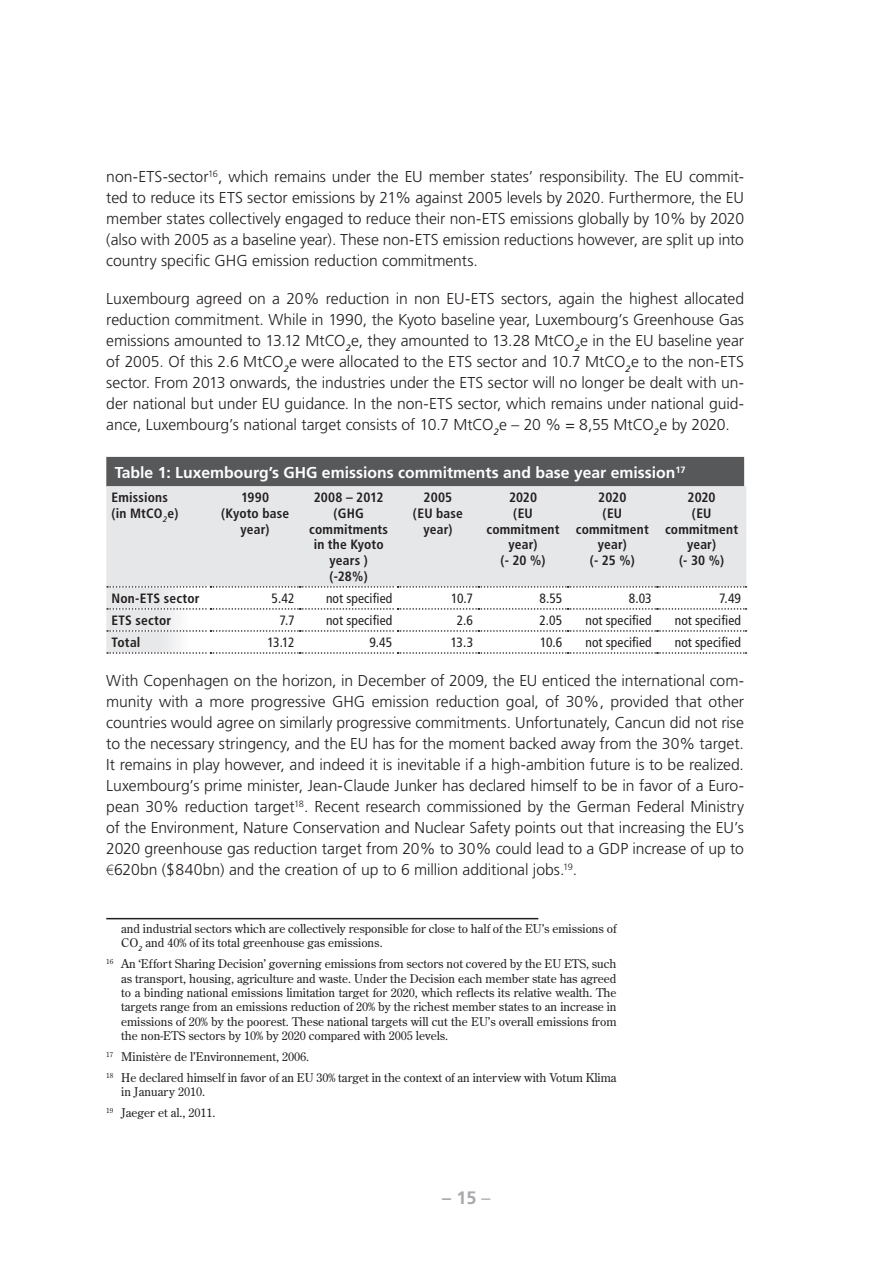
<style>
.page{position:relative;width:893px;height:1263px;background:#fff}
.page>*{position:absolute;margin:0;border:0;box-sizing:border-box;transform-origin:0 0}
.t1{font:700 18px "Frutiger";color:#a8a9ad}
.t2{font:300 15.75px/21px "Frutiger";letter-spacing:-.005em;color:#231f20;text-align:justify}
.t3{font:700 15.75px "Frutiger";color:#fff}
.t4{font:700 condensed 13.5px/15.8px "Frutiger";letter-spacing:.015em;color:#231f20;text-align:center}
.t5{font:condensed 13.5px "Frutiger";letter-spacing:.01em;color:#231f20}
.t6{font:12px/14.4px "Century Old Style Std";color:#231f20}
.s1{font-family:"Myriad Pro"}
.s2{font-weight:400}
</style>
<div class="page">
<div style="left:106px;top:457px;width:638px;height:30px;background:#57585a"></div>
<div style="left:106px;top:486px;width:640px;height:100px;background:#e6e7e9"></div>
<svg style="left:106px;top:586px;width:640px;height:68px"></svg>
<hr style="left:106px;top:918px;width:432px;height:1px;background:#231f20">
<p class="t2" style="left:106px;top:166px;width:639px">non-ETS-sector<sup>16</sup>, which remains under the EU member states’ responsibility. The EU commit&shy;ted to reduce its ETS sector emissions by 21% against 2005 levels by 2020. Furthermore, the EU member states collectively engaged to reduce their non-ETS emissions globally by 10% by 2020 (also with 2005 as a baseline year). These non-ETS emission reductions however, are split up into country specific GHG emission reduction commitments.</p>
<p class="t2" style="left:106px;top:288px;width:639px">Luxembourg agreed on a 20% reduction in non EU-ETS sectors, again the highest allocated reduction commitment. While in 1990, the Kyoto baseline year, Luxembourg’s Greenhouse Gas emissions amounted to 13.12 MtCO<sub>2</sub>e, they amounted to 13.28 MtCO<sub>2</sub>e in the EU baseline year of 2005. Of this 2.6 MtCO<sub>2</sub>e were allocated to the ETS sector and 10.7 MtCO<sub>2</sub>e to the non-ETS sector. From 2013 onwards, the industries under the ETS sector will no longer be dealt with un&shy;der national but under EU guidance. In the non-ETS sector, which remains under national guid&shy;ance, Luxembourg’s national target consists of 10.7 MtCO<sub>2</sub>e – 20 % = 8,55 MtCO<sub>2</sub>e by 2020.</p>
<p class="t3" style="left:115px;top:463px;width:572px">Table 1: Luxembourg’s GHG emissions commitments and base year emission<sup>17</sup></p>
<p class="t4" style="left:112px;top:490px;width:68px;text-align:left">Emissions (in MtCO<sub>2</sub>e)</p>
<p class="t4" style="left:221px;top:490px;width:70px">1990 (Kyoto base year)</p>
<p class="t4" style="left:309px;top:490px;width:80px">2008 – 2012 (GHG commitments in the Kyoto years ) (-28%)</p>
<p class="t4" style="left:413px;top:490px;width:52px">2005 (EU base year)</p>
<p class="t4" style="left:486px;top:490px;width:75px">2020<br>(EU commitment year)<br>(- 20 %)</p>
<p class="t4" style="left:576px;top:490px;width:75px">2020<br>(EU commitment year)<br>(- 25 %)</p>
<p class="t4" style="left:665px;top:490px;width:75px">2020<br>(EU commitment year)<br>(- 30 %)</p>
<p class="t4" style="left:112px;top:590px;width:90px">Non-ETS sector</p>
<p class="t5" style="left:272px;top:590px;width:24px">5.42</p>
<p class="t5" style="left:326px;top:590px;width:68px">not specified</p>
<p class="t5" style="left:451px;top:590px;width:24px">10.7</p>
<p class="t5" style="left:539px;top:590px;width:24px">8.55</p>
<p class="t5" style="left:629px;top:590px;width:25px">8.03</p>
<p class="t5" style="left:719px;top:590px;width:24px">7.49</p>
<p class="t4" style="left:112px;top:612px;width:61px">ETS sector</p>
<p class="t5" style="left:279px;top:612px;width:17px">7.7</p>
<p class="t5" style="left:326px;top:612px;width:68px">not specified</p>
<p class="t5" style="left:457px;top:612px;width:18px">2.6</p>
<p class="t5" style="left:540px;top:612px;width:24px">2.05</p>
<p class="t5" style="left:585px;top:612px;width:68px">not specified</p>
<p class="t5" style="left:675px;top:612px;width:68px">not specified</p>
<p class="t4" style="left:112px;top:634px;width:30px">Total</p>
<p class="t5" style="left:267px;top:634px;width:29px">13.12</p>
<p class="t5" style="left:369px;top:634px;width:24px">9.45</p>
<p class="t5" style="left:451px;top:634px;width:24px">13.3</p>
<p class="t5" style="left:540px;top:634px;width:24px">10.6</p>
<p class="t5" style="left:585px;top:634px;width:68px">not specified</p>
<p class="t5" style="left:675px;top:634px;width:68px">not specified</p>
<p class="t2" style="left:106px;top:670px;width:639px">With Copenhagen on the horizon, in December of 2009, the EU enticed the international com&shy;munity with a more progressive GHG emission reduction goal, of 30%, provided that other countries would agree on similarly progressive commitments. Unfortunately, Cancun did not rise to the necessary stringency, and the EU has for the moment backed away from the 30% target.<br>It remains in play however, and indeed it is inevitable if a high-ambition future is to be realized.<br>Luxembourg’s prime minister, Jean-Claude Junker has declared himself to be in favor of a Euro&shy;pean 30% reduction target<sup>18</sup>. Recent research commissioned by the German Federal Ministry of the Environment, Nature Conservation and Nuclear Safety points out that increasing the EU’s 2020 greenhouse gas reduction target from 20% to 30% could lead to a GDP increase of up to <span class="s1">€</span>620bn ($840bn) and the creation of up to 6 million additional jobs.<sup>19</sup>.</p>
<p class="t6" style="left:121px;top:921px;width:497px">and industrial sectors which are collectively responsible for close to half of the EU’s emissions of<br>CO<sub>2</sub> and 40% of its total greenhouse gas emissions.</p>
<p class="t6" style="left:121px;top:956px;width:497px;text-align:justify;text-indent:-15px"><sup>16</sup> An ‘Effort Sharing Decision’ governing emissions from sectors not covered by the EU ETS, such as transport, housing, agriculture and waste. Under the Decision each member state has agreed to a binding national emissions limitation target for 2020, which reflects its relative wealth. The targets range from an emissions reduction of 20% by the richest member states to an increase in emissions of 20% by the poorest. These national targets will cut the EU’s overall emissions from the non-ETS sectors by 10% by 2020 compared with 2005 levels.</p>
<p class="t6" style="left:106px;top:1046px;width:512px;line-height:20.9px"><sup>17</sup> Ministère de l’Environnement, 2006.<br><sup>18</sup> He declared himself in favor of an EU 30% target in the context of an interview with Votum Klima</p>
<p class="t6" style="left:106px;top:1081px;width:111px;line-height:20.9px;text-align:center">in January 2010.<br><sup>19</sup> Jaeger et al., 2011.</p>
<p class="t1" style="left:442px;top:1187px;width:50px">– 15 <span class="s2">–</span></p>
</div>
